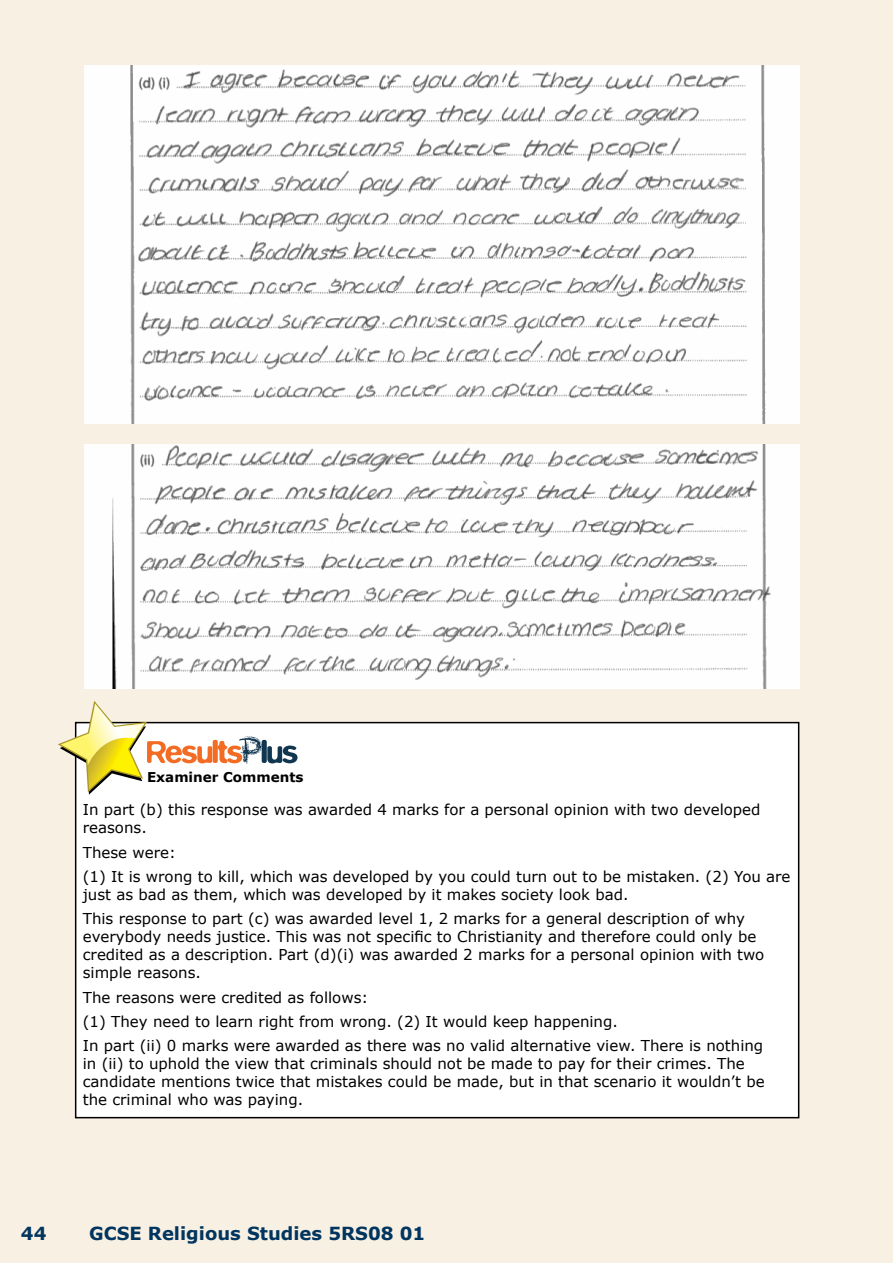
<style>
.page{position:relative;width:893px;height:1263px;background:#f8f0e2}
.page>*{position:absolute;margin:0;border:0;box-sizing:border-box;transform-origin:0 0}
.t1{font:700 18px "Verdana";color:#00355f}
.t2{font:15px/18px "Verdana";color:#000}
.t3{font:700 13.5px "Verdana";color:#000}
</style>
<div class="page">
<img style="left:85px;top:66px;width:714px;height:357px">
<img style="left:85px;top:444px;width:714px;height:245px">
<div style="left:76px;top:723px;width:723px;height:395px;background:#fff"></div>
<div style="left:75px;top:722px;width:724px;height:396px;border:2px solid #000"></div>
<svg style="left:58px;top:701px;width:239px;height:94px"></svg>
<p class="t3" style="left:147px;top:769px;width:158px">Examiner Comments</p>
<p class="t2" style="left:83px;top:800px;width:679px">In part (b) this response was awarded 4 marks for a personal opinion with two developed reasons.</p>
<p class="t2" style="left:83px;top:839px;width:709px;line-height:24.3px">These were:<br>(1) It is wrong to kill, which was developed by you could turn out to be mistaken. (2) You are</p>
<p class="t2" style="left:83px;top:882px;width:664px;line-height:24.3px">just as bad as them, which was developed by it makes society look bad.<br>This response to part (c) was awarded level 1, 2 marks for a general description of why</p>
<p class="t2" style="left:83px;top:927px;width:683px">everybody needs justice. This was not specific to Christianity and therefore could only be credited as a description. Part (d)(i) was awarded 2 marks for a personal opinion with two simple reasons.</p>
<p class="t2" style="left:83px;top:984px;width:682px;line-height:24.3px">The reasons were credited as follows:<br>(1) They need to learn right from wrong. (2) It would keep happening.<br>In part (ii) 0 marks were awarded as there was no valid alternative view. There is nothing</p>
<p class="t2" style="left:83px;top:1054px;width:683px">in (ii) to uphold the view that criminals should not be made to pay for their crimes. The candidate mentions twice that mistakes could be made, but in that scenario it wouldn’t be the criminal who was paying.</p>
<p class="t1" style="left:21px;top:1222px;width:27px">44</p>
<p class="t1" style="left:89px;top:1222px;width:338px">GCSE Religious Studies 5RS08 01</p>
</div>
